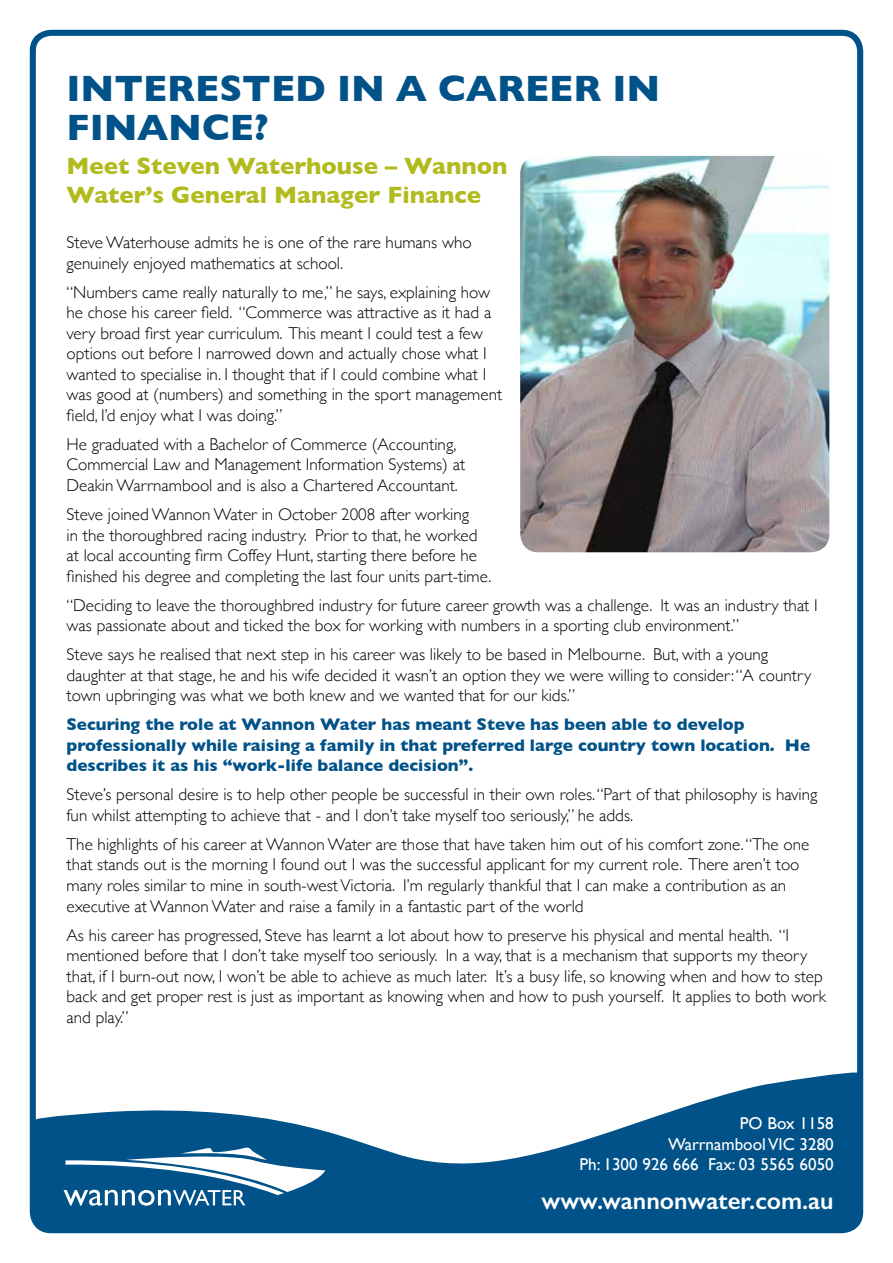
<style>
.page{position:relative;width:893px;height:1263px;background:#fff}
.page>*{position:absolute;margin:0;border:0;box-sizing:border-box;transform-origin:0 0}
.t1{font:700 37.35px/38.8px "Gill Sans";color:#005288}
.t2{font:600 24.9px "Gill Sans";color:#fff}
.t3{font:700 24px/28.8px "Gill Sans";color:#b2bb1e}
.t4{font:300 17.1px/20.5px "Gill Sans";color:#000}
.t5{font:700 17.1px/20.5px "Gill Sans";color:#005288}
.t6{font:17.1px/20.5px "Gill Sans";color:#fff;text-align:right}
</style>
<div class="page">
<img style="left:520px;top:156px;width:309px;height:396px">
<svg style="left:37px;top:1072px;width:819px;height:154px;fill:#005288"></svg>
<svg style="left:64px;top:1147px;width:261px;height:59px"></svg>
<div style="left:30px;top:30px;width:833px;height:1203px;border:6px solid #005288;border-radius:18px"></div>
<h1 class="t1" style="left:67px;top:68px;width:595px">INTERESTED IN A CAREER IN<br>FINANCE?</h1>
<h3 class="t3" style="left:67px;top:151px;width:442px">Meet Steven Waterhouse – Wannon<br>Water’s General Manager Finance</h3>
<p class="t4" style="left:67px;top:231px;width:407px">Steve Waterhouse admits he is one of the rare humans who genuinely enjoyed mathematics at school.</p>
<p class="t4" style="left:67px;top:281px;width:437px">“Numbers came really naturally to me,” he says, explaining how he chose his career field. “Commerce was attractive as it had a very broad first year curriculum. This meant I could test a few options out before I narrowed down and actually chose what I wanted to specialise in. I thought that if I could combine what I was good at (numbers) and something in the sport management field, I’d enjoy what I was doing.”</p>
<p class="t4" style="left:67px;top:433px;width:400px">He graduated with a Bachelor of Commerce (Accounting,<br>Commercial Law and Management Information Systems) at<br>Deakin Warrnambool and is also a Chartered Accountant.</p>
<p class="t4" style="left:67px;top:503px;width:427px">Steve joined Wannon Water in October 2008 after working<br>in the thoroughbred racing industry. Prior to that, he worked at local accounting firm Coffey Hunt, starting there before he finished his degree and completing the last four units part-time.</p>
<p class="t4" style="left:67px;top:594px;width:753px">“Deciding to leave the thoroughbred industry for future career growth was a challenge. It was an industry that I was passionate about and ticked the box for working with numbers in a sporting club environment.”</p>
<p class="t4" style="left:67px;top:643px;width:746px">Steve says he realised that next step in his career was likely to be based in Melbourne. But, with a young daughter at that stage, he and his wife decided it wasn’t an option they we were willing to consider: “A country town upbringing was what we both knew and we wanted that for our kids.”</p>
<p class="t5" style="left:67px;top:714px;width:745px">Securing the role at Wannon Water has meant Steve has been able to develop professionally while raising a family in that preferred large country town location. He describes it as his “work-life balance decision”.</p>
<p class="t4" style="left:67px;top:784px;width:752px">Steve’s personal desire is to help other people be successful in their own roles. “Part of that philosophy is having fun whilst attempting to achieve that - and I don’t take myself too seriously,” he adds.</p>
<p class="t4" style="left:67px;top:833px;width:744px">The highlights of his career at Wannon Water are those that have taken him out of his comfort zone. “The one that stands out is the morning I found out I was the successful applicant for my current role. There aren’t too many roles similar to mine in south-west Victoria. I’m regularly thankful that I can make a contribution as an executive at Wannon Water and raise a family in a fantastic part of the world</p>
<p class="t4" style="left:67px;top:924px;width:761px">As his career has progressed, Steve has learnt a lot about how to preserve his physical and mental health. “I mentioned before that I don’t take myself too seriously. In a way, that is a mechanism that supports my theory that, if I burn-out now, I won’t be able to achieve as much later. It’s a busy life, so knowing when and how to step back and get proper rest is just as important as knowing when and how to push yourself. It applies to both work and play.”</p>
<p class="t6" style="left:579px;top:1113px;width:256px">PO Box 1158<br>Warrnambool VIC 3280<br>Ph: 1300 926 666 Fax: 03 5565 6050</p>
<h2 class="t2" style="left:542px;top:1185px;width:294px">www.wannonwater.com.au</h2>
</div>
